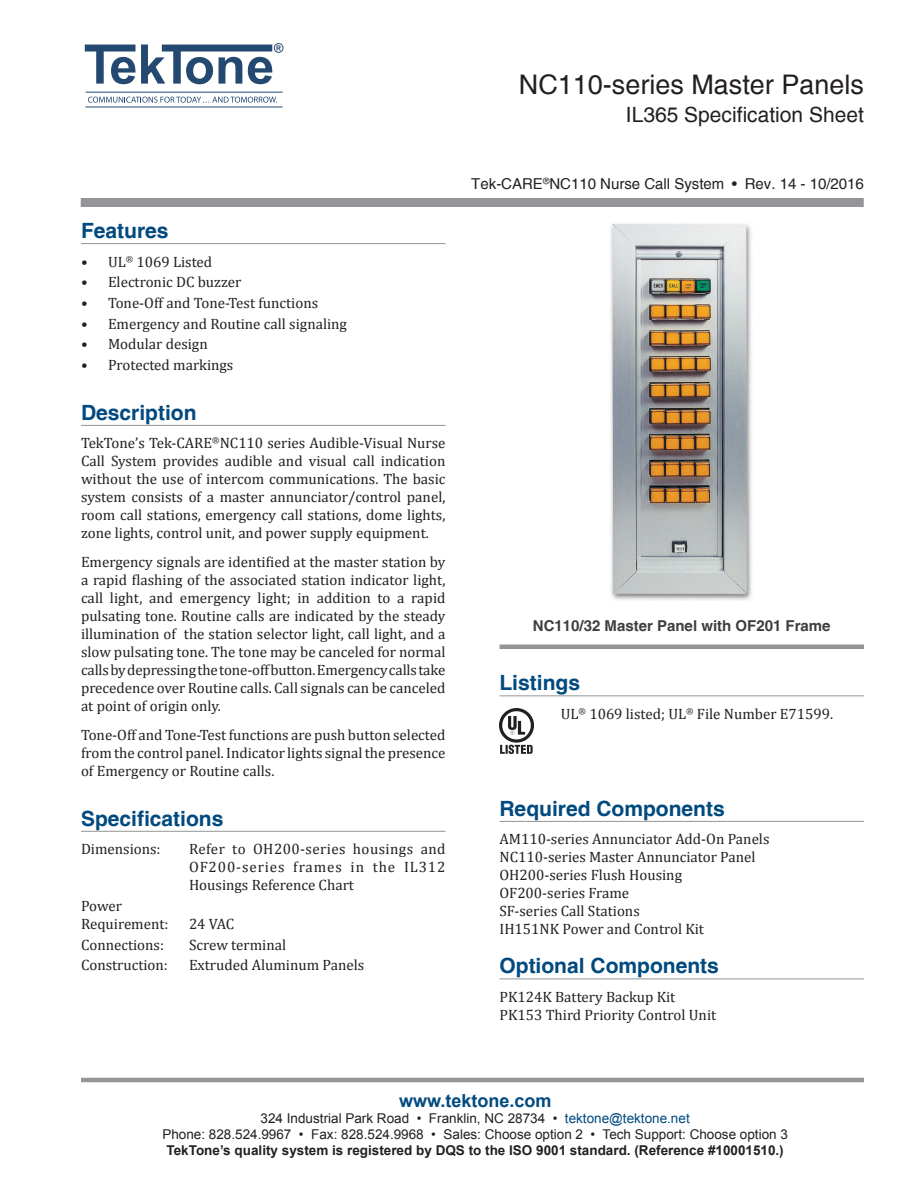
<style>
.page{position:relative;width:918px;height:1188px;background:#fff}
.page>*{position:absolute;margin:0;border:0;box-sizing:border-box;transform-origin:0 0}
.Head_Product_Name{font:27px "Helvetica";color:#231f20}
.Head1{font:700 21px "Helvetica";color:#004a7f}
.Head_IL__Spec_Sheet{font:21px "Helvetica";color:#231f20}
.t1{font:700 18px "Arial";color:#004a7f}
.Body_Text{font:15px/18px "Cambria";color:#231f20;text-align:justify}
.Components{font:15px "Cambria";color:#231f20}
.Specifications_tab{font:15px/18px "Cambria";color:#231f20;text-align:justify}
.Head_Sys_Type_-_Rev{font:15px "Helvetica";color:#231f20}
.Specifications_tab_l{font:15px "Cambria";color:#231f20}
.Photo_Caption{font:700 15px "Helvetica";color:#3e3e3f}
.t2{font:13.5px "Arial";color:#231f20}
.t3{font:700 13.5px "Arial";color:#231f20}
.s1{color:#004a7f}
</style>
<div class="page">
<div style="left:81px;top:198px;width:783px;height:9px;background:#939598"></div>
<hr style="left:81px;top:1078px;width:783px;height:4px;background:#939598">
<hr style="left:86px;top:92px;width:197px;height:1px;background:#244970">
<hr style="left:85px;top:107px;width:198px;height:1px;background:#244970">
<svg style="left:88px;top:97px;width:189px;height:6px"></svg>
<svg style="left:85px;top:43px;width:199px;height:41px"></svg>
<hr style="left:81px;top:243px;width:365px;height:1px;background:#939598">
<hr style="left:81px;top:425px;width:365px;height:1px;background:#939598">
<hr style="left:81px;top:831px;width:365px;height:1px;background:#939598">
<hr style="left:500px;top:645px;width:364px;height:4px;background:#939598">
<hr style="left:500px;top:695px;width:364px;height:1px;background:#939598">
<hr style="left:500px;top:821px;width:364px;height:1px;background:#939598">
<hr style="left:500px;top:979px;width:364px;height:1px;background:#939598">
<img style="left:500px;top:708px;width:34px;height:46px">
<img style="left:610px;top:223px;width:142px;height:377px">
<p class="Head_Product_Name" style="left:519px;top:68px;width:347px">NC110-series Master Panels</p>
<p class="Head_IL__Spec_Sheet" style="left:626px;top:102px;width:240px">IL365 Specification Sheet</p>
<p class="Head1" style="left:81px;top:218px;width:89px">Features</p>
<p class="Body_Text" style="left:81px;top:252px;width:133px">• UL<sup>®</sup> 1069 Listed</p>
<p class="Body_Text" style="left:81px;top:273px;width:162px">• Electronic DC buzzer</p>
<p class="Body_Text" style="left:81px;top:294px;width:239px">• Tone-Off and Tone-Test functions</p>
<p class="Body_Text" style="left:81px;top:315px;width:268px">• Emergency and Routine call signaling</p>
<p class="Body_Text" style="left:81px;top:335px;width:128px">• Modular design</p>
<p class="Body_Text" style="left:81px;top:356px;width:154px">• Protected markings</p>
<p class="Head1" style="left:81px;top:399px;width:117px">Description</p>
<p class="Body_Text" style="left:81px;top:434px;width:366px">TekTone’s Tek-CARE<sup>®</sup>NC110 series Audible-Visual Nurse Call System provides audible and visual call indication without the use of intercom communications. The basic system consists of a master annunciator/control panel, room call stations, emergency call stations, dome lights, zone lights, control unit, and power supply equipment.</p>
<p class="Body_Text" style="left:81px;top:553px;width:366px">Emergency signals are identified at the master station by a rapid flashing of the associated station indicator light, call light, and emergency light; in addition to a rapid pulsating tone. Routine calls are indicated by the steady illumination of the station selector light, call light, and a slow pulsating tone. The tone may be canceled for normal calls by depressing the tone-off button. Emergency calls take precedence over Routine calls. Call signals can be canceled at point of origin only.</p>
<p class="Body_Text" style="left:81px;top:726px;width:366px">Tone-Off and Tone-Test functions are push button selected from the control panel. Indicator lights signal the presence of Emergency or Routine calls.</p>
<p class="Head1" style="left:81px;top:805px;width:144px">Specifications</p>
<p class="Specifications_tab" style="left:81px;top:840px;width:81px">Dimensions:</p>
<p class="Specifications_tab" style="left:189px;top:840px;width:258px">Refer to OH200-series housings and OF200-series frames in the IL312<br>Housings Reference Chart</p>
<p class="Specifications_tab" style="left:81px;top:897px;width:43px">Power</p>
<p class="Specifications_tab" style="left:81px;top:915px;width:89px">Requirement:</p>
<p class="Specifications_tab" style="left:189px;top:915px;width:47px">24 VAC</p>
<p class="Specifications_tab" style="left:81px;top:936px;width:85px">Connections:</p>
<p class="Specifications_tab" style="left:189px;top:936px;width:99px">Screw terminal</p>
<p class="Specifications_tab_l" style="left:81px;top:956px;width:88px">Construction:</p>
<p class="Specifications_tab_l" style="left:189px;top:956px;width:177px">Extruded Aluminum Panels</p>
<p class="Head_Sys_Type_-_Rev" style="left:471px;top:174px;width:394px">Tek-CARE<sup>®</sup>NC110 Nurse Call System • Rev. 14 - 10/2016</p>
<p class="Photo_Caption" style="left:533px;top:617px;width:299px">NC110/32 Master Panel with OF201 Frame</p>
<p class="Head1" style="left:500px;top:670px;width:82px">Listings</p>
<p class="Body_Text" style="left:561px;top:705px;width:274px">UL<sup>®</sup> 1069 listed; UL<sup>®</sup> File Number E71599.</p>
<p class="Head1" style="left:500px;top:795px;width:227px">Required Components</p>
<p class="Components" style="left:500px;top:830px;width:272px">AM110-series Annunciator Add-On Panels</p>
<p class="Components" style="left:500px;top:848px;width:258px">NC110-series Master Annunciator Panel</p>
<p class="Components" style="left:500px;top:866px;width:184px">OH200-series Flush Housing</p>
<p class="Components" style="left:500px;top:884px;width:131px">OF200-series Frame</p>
<p class="Components" style="left:500px;top:902px;width:142px">SF-series Call Stations</p>
<p class="Components" style="left:500px;top:920px;width:206px">IH151NK Power and Control Kit</p>
<p class="Head1" style="left:500px;top:953px;width:221px">Optional Components</p>
<p class="Components" style="left:500px;top:988px;width:177px">PK124K Battery Backup Kit</p>
<p class="Components" style="left:500px;top:1006px;width:218px">PK153 Third Priority Control Unit</p>
<p class="t1" style="left:399px;top:1088px;width:154px">www.tektone.com</p>
<p class="t2" style="left:261px;top:1109px;width:431px">324 Industrial Park Road • Franklin, NC 28734 • <span class="s1">tektone@tektone.net</span></p>
<p class="t2" style="left:162px;top:1125px;width:627px">Phone: 828.524.9967 • Fax: 828.524.9968 • Sales: Choose option 2 • Tech Support: Choose option 3</p>
<p class="t3" style="left:167px;top:1142px;width:619px">TekTone’s quality system is registered by DQS to the ISO 9001 standard. (Reference #10001510.)</p>
</div>
